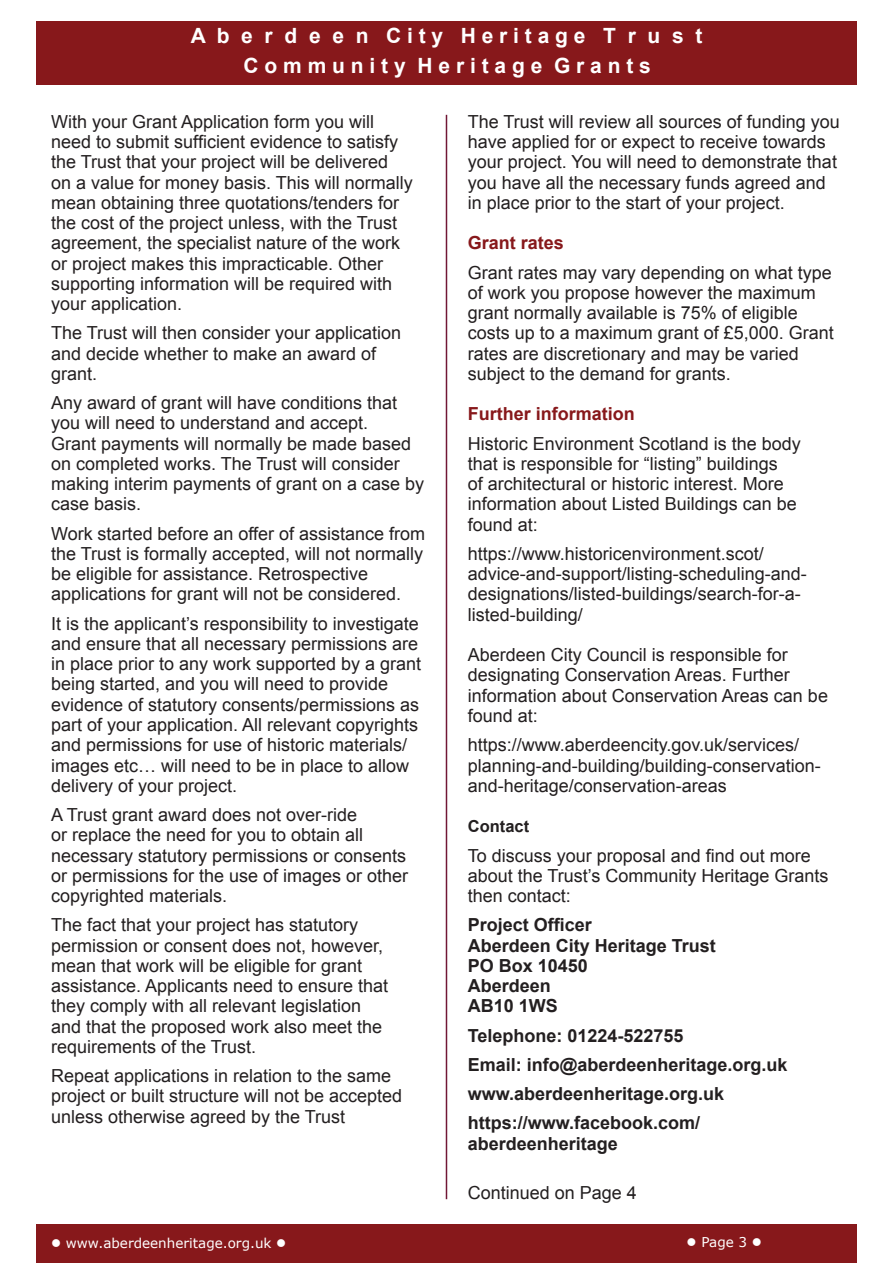
<style>
.page{position:relative;width:893px;height:1263px;background:#fff}
.page>*{position:absolute;margin:0;border:0;box-sizing:border-box;transform-origin:0 0}
.t1{font:700 21px "Arial";color:#fff}
.t2{font:18px/20.2px "Arial";color:#231f20}
.t3{font:700 18px/20.2px "Arial";color:#231f20}
.t4{font:700 18px "Arial";color:#87181b}
.t5{font:700 16.5px "Arial";color:#231f20}
.t6{font:13.5px "Verdana";color:#fff}
</style>
<div class="page">
<hr style="left:446px;top:115px;width:1px;height:1084px;background:#711735">
<div style="left:36px;top:21px;width:821px;height:64px;background:#87181b"></div>
<div style="left:36px;top:1225px;width:821px;height:38px;background:#87181b"></div>
<p class="t1" style="left:191px;top:22px;width:513px">A b e r d e e n C i t y H e r i t a g e T r u s t</p>
<p class="t1" style="left:244px;top:52px;width:409px">C o m m u n i t y H e r i t a g e G r a n t s</p>
<p class="t2" style="left:51px;top:112px;width:363px">With your Grant Application form you will need to submit sufficient evidence to satisfy the Trust that your project will be delivered<br>on a value for money basis. This will normally mean obtaining three quotations/tenders for the cost of the project unless, with the Trust agreement, the specialist nature of the work or project makes this impracticable. Other supporting information will be required with your application.</p>
<p class="t2" style="left:51px;top:323px;width:352px">The Trust will then consider your application and decide whether to make an award of grant.</p>
<p class="t2" style="left:51px;top:393px;width:375px">Any award of grant will have conditions that you will need to understand and accept.<br>Grant payments will normally be made based on completed works. The Trust will consider making interim payments of grant on a case by case basis.</p>
<p class="t2" style="left:51px;top:523px;width:376px">Work started before an offer of assistance from the Trust is formally accepted, will not normally be eligible for assistance. Retrospective applications for grant will not be considered.</p>
<p class="t2" style="left:51px;top:613px;width:372px">It is the applicant’s responsibility to investigate and ensure that all necessary permissions are in place prior to any work supported by a grant being started, and you will need to provide evidence of statutory consents/permissions as part of your application. All relevant copyrights and permissions for use of historic materials/ images etc… will need to be in place to allow delivery of your project.</p>
<p class="t2" style="left:51px;top:805px;width:359px">A Trust grant award does not over-ride<br>or replace the need for you to obtain all necessary statutory permissions or consents or permissions for the use of images or other copyrighted materials.</p>
<p class="t2" style="left:51px;top:915px;width:339px">The fact that your project has statutory permission or consent does not, however, mean that work will be eligible for grant assistance. Applicants need to ensure that they comply with all relevant legislation and that the proposed work also meet the requirements of the Trust.</p>
<p class="t2" style="left:51px;top:1066px;width:353px">Repeat applications in relation to the same project or built structure will not be accepted unless otherwise agreed by the Trust</p>
<p class="t2" style="left:468px;top:112px;width:374px">The Trust will review all sources of funding you have applied for or expect to receive towards your project. You will need to demonstrate that you have all the necessary funds agreed and in place prior to the start of your project.</p>
<p class="t4" style="left:468px;top:231px;width:98px">Grant rates</p>
<p class="t2" style="left:468px;top:262px;width:368px">Grant rates may vary depending on what type of work you propose however the maximum grant normally available is 75% of eligible costs up to a maximum grant of £5,000. Grant rates are discretionary and may be varied subject to the demand for grants.</p>
<p class="t4" style="left:468px;top:402px;width:169px">Further information</p>
<p class="t2" style="left:468px;top:433px;width:335px">Historic Environment Scotland is the body that is responsible for “listing” buildings<br>of architectural or historic interest. More information about Listed Buildings can be found at:</p>
<p class="t2" style="left:468px;top:544px;width:341px">https://www.historicenvironment.scot/ advice-and-support/listing-scheduling-and&shy;designations/listed-buildings/search-for-a&shy;listed-building/</p>
<p class="t2" style="left:468px;top:645px;width:362px">Aberdeen City Council is responsible for designating Conservation Areas. Further information about Conservation Areas can be found at:</p>
<p class="t2" style="left:468px;top:735px;width:355px">https://www.aberdeencity.gov.uk/services/ planning-and-building/building-conservation&shy;and-heritage/conservation-areas</p>
<p class="t5" style="left:468px;top:815px;width:63px">Contact</p>
<p class="t2" style="left:468px;top:845px;width:362px">To discuss your proposal and find out more about the Trust’s Community Heritage Grants then contact:</p>
<p class="t3" style="left:468px;top:915px;width:250px">Project Officer<br>Aberdeen City Heritage Trust<br>PO Box 10450<br>Aberdeen<br>AB10 1WS</p>
<p class="t3" style="left:468px;top:1021px;width:321px;line-height:29.2px">Telephone: 01224-522755<br>Email: info@aberdeenheritage.org.uk www.aberdeenheritage.org.uk https://www.facebook.com/</p>
<p class="t3" style="left:468px;top:1134px;width:152px">aberdeenheritage</p>
<p class="t2" style="left:468px;top:1183px;width:171px">Continued on Page 4</p>
<p class="t6" style="left:51px;top:1234px;width:237px">● www.aberdeenheritage.org.uk ●</p>
<p class="t6" style="left:687px;top:1232px;width:77px">● Page 3 ●</p>
</div>
